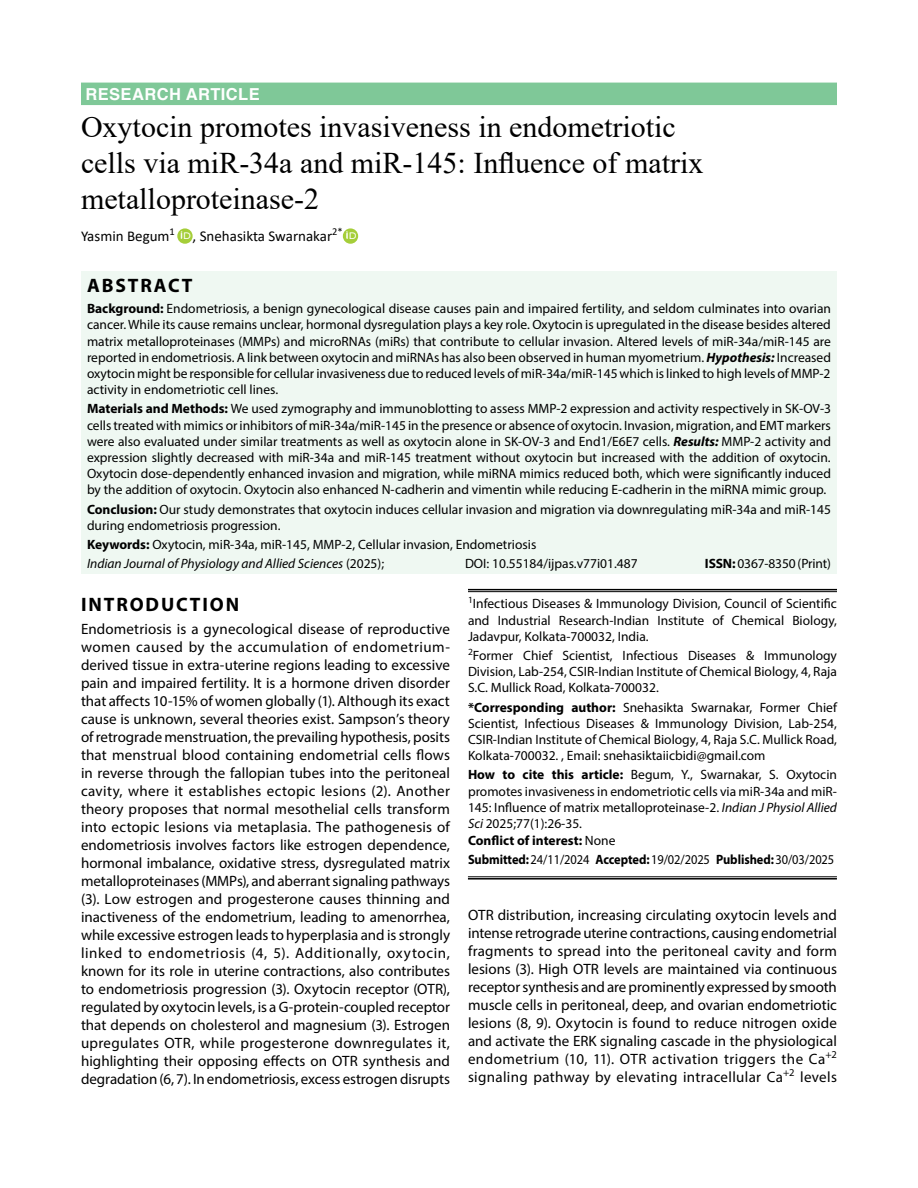
<style>
.page{position:relative;width:918px;height:1188px;background:#fff}
.page>*{position:absolute;margin:0;border:0;box-sizing:border-box;transform-origin:0 0}
.article_head{font:30px/36px "Times New Roman";color:#000}
.A{font:700 19.5px "Myriad Pro";letter-spacing:.095em;color:#000}
.Subject{font:700 16.5px "Helvetica";letter-spacing:.025em;color:#fff}
.Body_flush{font:15px/18px "Myriad Pro";letter-spacing:.005em;color:#000;text-align:justify}
.author{font:15px "Calibri";color:#000}
.Abstract{font:13.5px/16.2px "Myriad Pro";color:#000;text-align:justify}
.affiliation{font:13.5px/16.2px "Myriad Pro";color:#000;text-align:justify}
.affiliation-2{font:13.5px "Myriad Pro";color:#000;scale:.92 1}
.Abstract-2{font:italic 13.5px "Myriad Pro";color:#000}
.affiliation-3{font:700 13.5px "Myriad Pro";color:#000}
.t1{font:500 9.45px "Montserrat";color:#fff}
.t2{font:500 9px "Montserrat Alternates";color:#fff}
.s1{font-weight:700}
.s2{font-weight:700;font-style:italic}
.s3{font-style:normal}
.s4{font-style:italic}
.s5{font-weight:400}
</style>
<div class="page">
<hr style="left:81px;top:76px;width:756px;height:1px;background:#000">
<div style="left:81px;top:272px;width:756px;height:302px;background:#eff8f2"></div>
<div style="left:178px;top:229px;width:14px;height:14px;background:#a5ce39;border-radius:50%"></div>
<div style="left:177px;top:228px;width:16px;height:16px;border:2px solid #a5ce39;border-radius:50%"></div>
<div style="left:344px;top:229px;width:13px;height:14px;background:#a5ce39;border-radius:50%"></div>
<div style="left:343px;top:228px;width:15px;height:16px;border:2px solid #a5ce39;border-radius:50%"></div>
<div style="left:81px;top:83px;width:756px;height:22px;background:#7fc898"></div>
<hr style="left:468px;top:877px;width:369px;height:1px;background:#000">
<hr style="left:468px;top:878px;width:369px;height:2px;background:#000">
<hr style="left:468px;top:589px;width:369px;height:1px;background:#000">
<hr style="left:468px;top:591px;width:369px;height:1px;background:#000">
<p class="Subject" style="left:86px;top:81px;width:176px">RESEARCH ARTICLE</p>
<p class="article_head" style="left:81px;top:108px;width:624px">Oxytocin promotes invasiveness in endometriotic cells via miR-34a and miR-145: Influence of matrix metalloproteinase-2</p>
<p class="author" style="left:81px;top:225px;width:95px">Yasmin Begum<sup>1</sup></p>
<p class="t1" style="left:180px;top:229px;width:12px">ID</p>
<p class="t2" style="left:180px;top:229px;width:4px">i</p>
<p class="author" style="left:193px;top:225px;width:152px">, Snehasikta Swarnakar<sup>2*</sup></p>
<p class="t1" style="left:346px;top:229px;width:12px">ID</p>
<p class="t2" style="left:346px;top:229px;width:4px">i</p>
<p class="A" style="left:87px;top:273px;width:107px">ABSTRACT</p>
<p class="Abstract" style="left:87px;top:300px;width:746px"><span class="s1">Background:</span> Endometriosis, a benign gynecological disease causes pain and impaired fertility, and seldom culminates into ovarian cancer. While its cause remains unclear, hormonal dysregulation plays a key role. Oxytocin is upregulated in the disease besides altered matrix metalloproteinases (MMPs) and microRNAs (miRs) that contribute to cellular invasion. Altered levels of miR-34a/miR-145 are reported in endometriosis. A link between oxytocin and miRNAs has also been observed in human myometrium. <span class="s2">Hypothesis:</span> Increased oxytocin might be responsible for cellular invasiveness due to reduced levels of miR-34a/miR-145 which is linked to high levels of MMP-2 activity in endometriotic cell lines.</p>
<p class="Abstract" style="left:87px;top:400px;width:746px"><span class="s1">Materials and Methods:</span> We used zymography and immunoblotting to assess MMP-2 expression and activity respectively in SK-OV-3 cells treated with mimics or inhibitors of miR-34a/miR-145 in the presence or absence of oxytocin. Invasion, migration, and EMT markers were also evaluated under similar treatments as well as oxytocin alone in SK-OV-3 and End1/E6E7 cells. <span class="s2">Results:</span> MMP-2 activity and expression slightly decreased with miR-34a and miR-145 treatment without oxytocin but increased with the addition of oxytocin.<br>Oxytocin dose-dependently enhanced invasion and migration, while miRNA mimics reduced both, which were significantly induced by the addition of oxytocin. Oxytocin also enhanced N-cadherin and vimentin while reducing E-cadherin in the miRNA mimic group.</p>
<p class="Abstract" style="left:87px;top:501px;width:746px"><span class="s1">Conclusion:</span> Our study demonstrates that oxytocin induces cellular invasion and migration via downregulating miR-34a and miR-145 during endometriosis progression.</p>
<p class="Abstract" style="left:87px;top:536px;width:451px"><span class="s1">Keywords:</span> Oxytocin, miR-34a, miR-145, MMP-2, Cellular invasion, Endometriosis</p>
<p class="Abstract-2" style="left:87px;top:555px;width:299px">Indian Journal of Physiology and Allied Sciences <span class="s3">(2025);</span></p>
<p class="Abstract" style="left:465px;top:555px;width:174px">DOI: 10.55184/ijpas.v77i01.487</p>
<p class="Abstract" style="left:705px;top:555px;width:127px"><span class="s1">ISSN:</span> 0367-8350 (Print)</p>
<p class="A" style="left:81px;top:592px;width:159px">INTRODUCTION</p>
<p class="Body_flush" style="left:81px;top:620px;width:371px">Endometriosis is a gynecological disease of reproductive women caused by the accumulation of endometrium&shy;derived tissue in extra-uterine regions leading to excessive pain and impaired fertility. It is a hormone driven disorder that affects 10-15% of women globally (1). Although its exact cause is unknown, several theories exist. Sampson’s theory of retrograde menstruation, the prevailing hypothesis, posits that menstrual blood containing endometrial cells flows in reverse through the fallopian tubes into the peritoneal cavity, where it establishes ectopic lesions (2). Another theory proposes that normal mesothelial cells transform into ectopic lesions via metaplasia. The pathogenesis of endometriosis involves factors like estrogen dependence, hormonal imbalance, oxidative stress, dysregulated matrix metalloproteinases (MMPs), and aberrant signaling pathways (3). Low estrogen and progesterone causes thinning and inactiveness of the endometrium, leading to amenorrhea, while excessive estrogen leads to hyperplasia and is strongly linked to endometriosis (4, 5). Additionally, oxytocin, known for its role in uterine contractions, also contributes to endometriosis progression (3). Oxytocin receptor (OTR), regulated by oxytocin levels, is a G-protein-coupled receptor that depends on cholesterol and magnesium (3). Estrogen upregulates OTR, while progesterone downregulates it, highlighting their opposing effects on OTR synthesis and degradation (6, 7). In endometriosis, excess estrogen disrupts</p>
<p class="affiliation" style="left:468px;top:596px;width:371px"><sup>1</sup>Infectious Diseases &amp; Immunology Division, Council of Scientific and Industrial Research-Indian Institute of Chemical Biology, Jadavpur, Kolkata-700032, India.</p>
<p class="affiliation" style="left:468px;top:647px;width:371px"><sup>2</sup>Former Chief Scientist, Infectious Diseases &amp; Immunology Division, Lab-254, CSIR-Indian Institute of Chemical Biology, 4, Raja S.C. Mullick Road, Kolkata-700032.</p>
<p class="affiliation" style="left:468px;top:699px;width:371px"><span class="s1">*Corresponding author:</span> Snehasikta Swarnakar, Former Chief Scientist, Infectious Diseases &amp; Immunology Division, Lab-254, CSIR-Indian Institute of Chemical Biology, 4, Raja S.C. Mullick Road, Kolkata-700032. , Email: snehasiktaiicbidi@gmail.com</p>
<p class="affiliation" style="left:468px;top:767px;width:371px"><span class="s1">How to cite this article:</span> Begum, Y., Swarnakar, S. Oxytocin promotes invasiveness in endometriotic cells via miR-34a and miR-145: Influence of matrix metalloproteinase-2. <span class="s4">Indian J Physiol Allied Sci</span> 2025;77(1):26-35.</p>
<p class="affiliation-3" style="left:468px;top:832px;width:149px">Conflict of interest: <span class="s5">None</span></p>
<p class="affiliation-2" style="left:468px;top:851px;width:400px"><span class="s1">Submitted:</span>24/11/2024 <span class="s1">Accepted:</span>19/02/2025 <span class="s1">Published:</span>30/03/2025</p>
<p class="Body_flush" style="left:468px;top:905px;width:371px">OTR distribution, increasing circulating oxytocin levels and intense retrograde uterine contractions, causing endometrial fragments to spread into the peritoneal cavity and form lesions (3). High OTR levels are maintained via continuous receptor synthesis and are prominently expressed by smooth muscle cells in peritoneal, deep, and ovarian endometriotic lesions (8, 9). Oxytocin is found to reduce nitrogen oxide and activate the ERK signaling cascade in the physiological endometrium (10, 11). OTR activation triggers the Ca<sup>+2 </sup>signaling pathway by elevating intracellular Ca<sup>+2</sup> levels</p>
</div>
